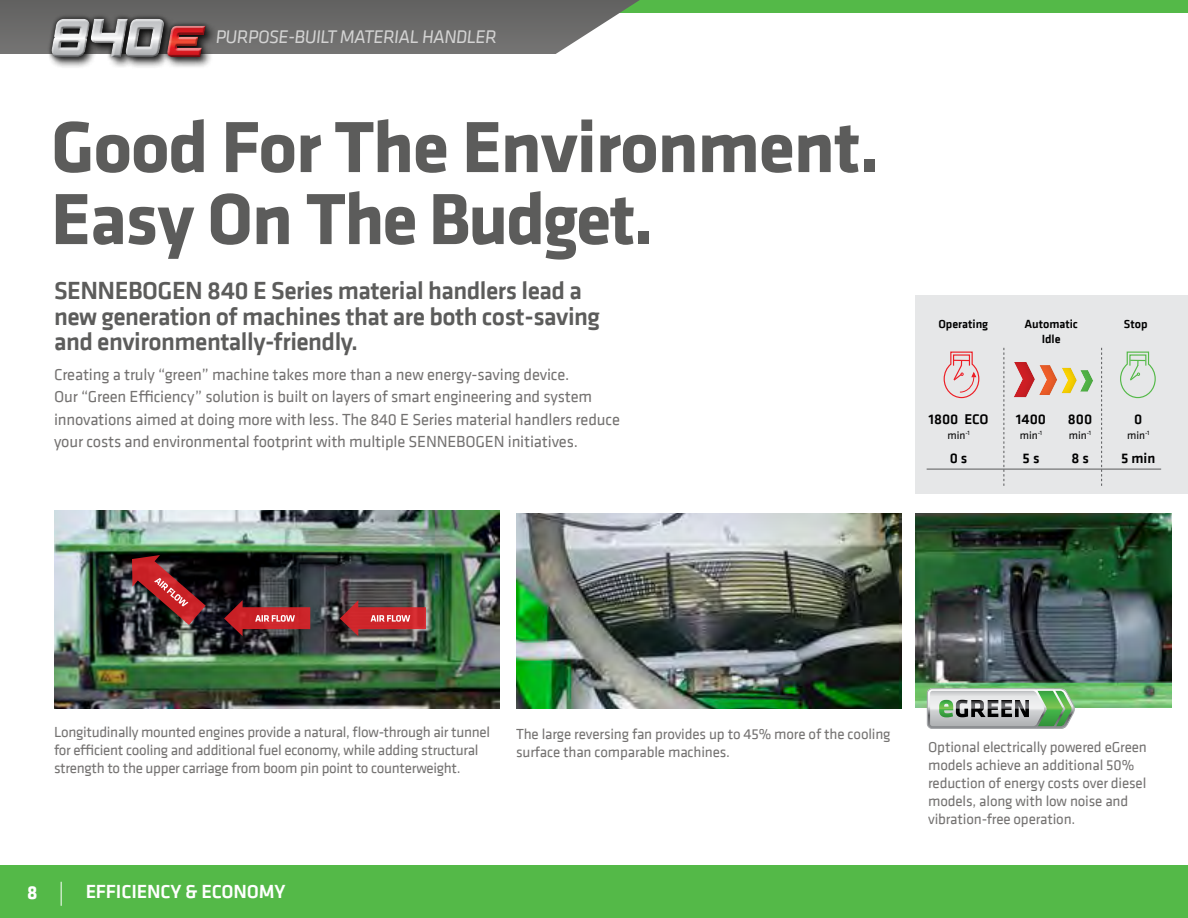
<style>
.page{position:relative;width:1188px;height:918px;background:#fff}
.page>*{position:absolute;margin:0;border:0;box-sizing:border-box;transform-origin:0 0}
.t1{font:700 75px/72px "Klavika";letter-spacing:-.02em;color:#5c5c5b}
.t2{font:500 25.5px/25.5px "Klavika";letter-spacing:-.02em;color:#5c5c5b}
.t3{font:500 19.5px "Klavika";letter-spacing:-.01em;color:#fff}
.t4{font:700 19.5px "Klavika";color:#fff}
.t5{font:italic 18.75px "Klavika";color:#fff}
.t6{font:16.5px/22.5px "Klavika";letter-spacing:-.01em;color:#747271}
.t7{font:15px/18px "Klavika";letter-spacing:-.01em;color:#747271}
.t8{font:500 14.55px "Klavika";color:#000}
.t9{font:500 12.15px/14.5px "Klavika";color:#000;text-align:center}
.t10{font:11.25px "Klavika";color:#000}
</style>
<div class="page">
<div style="left:0;top:865px;width:1188px;height:53px;background:#54b948"></div>
<svg style="left:61px;top:882px;width:1px;height:24px"></svg>
<div style="left:916px;top:295px;width:272px;height:199px;background:#e6e7e8"></div>
<svg style="left:1004px;top:348px;width:1px;height:138px"></svg>
<svg style="left:1101px;top:348px;width:1px;height:138px"></svg>
<hr style="left:927px;top:469px;width:234px;height:1px;background:#58595b">
<svg style="left:943px;top:351px;width:37px;height:48px"></svg>
<svg style="left:1120px;top:351px;width:36px;height:48px"></svg>
<svg style="left:1014px;top:362px;width:63px;height:35px"></svg>
<div style="left:1078px;top:369px;width:16px;height:23px;background:#000;opacity:.12"></div>
<img style="left:916px;top:513px;width:256px;height:195px">
<svg style="left:927px;top:688px;width:148px;height:41px;background:#a0b2a1"></svg>
<img style="left:54px;top:510px;width:445px;height:198px">
<svg style="left:340px;top:600px;width:86px;height:36px;background:#9a3d40"></svg>
<svg style="left:224px;top:600px;width:86px;height:36px;background:#8b3236"></svg>
<svg style="left:132px;top:555px;width:74px;height:70px;background:#66272b"></svg>
<img style="left:516px;top:513px;width:385px;height:195px">
<div style="left:499px;top:0;width:689px;height:13px;background:#54b948"></div>
<div style="left:48px;top:15px;width:53px;height:54px;background:#000;opacity:.8"></div>
<div style="left:47px;top:14px;width:48px;height:48px;background:#000;opacity:.65"></div>
<div style="left:49px;top:19px;width:41px;height:39px;background:#000;opacity:.7"></div>
<div style="left:87px;top:15px;width:52px;height:53px;background:#000;opacity:.8"></div>
<div style="left:86px;top:14px;width:47px;height:48px;background:#000;opacity:.65"></div>
<div style="left:88px;top:17px;width:41px;height:41px;background:#000;opacity:.7"></div>
<div style="left:122px;top:15px;width:53px;height:54px;background:#000;opacity:.8"></div>
<div style="left:121px;top:14px;width:48px;height:48px;background:#000;opacity:.65"></div>
<div style="left:123px;top:19px;width:42px;height:39px;background:#000;opacity:.7"></div>
<div style="left:164px;top:22px;width:53px;height:47px;background:#000;opacity:.8"></div>
<div style="left:162px;top:20px;width:48px;height:42px;background:#000;opacity:.65"></div>
<svg style="left:0;top:0;width:640px;height:57px;background:#7d7d7d"></svg>
<svg style="left:164px;top:24px;width:42px;height:1px"></svg>
<div style="left:164px;top:25px;width:42px;height:33px;background:#000;opacity:.7"></div>
<p class="t5" style="left:216px;top:25px;width:284px">PURPOSE-BUILT MATERIAL HANDLER</p>
<h1 class="t1" style="left:51px;top:108px;width:830px">Good For The Environment.<br>Easy On The Budget.</h1>
<h2 class="t2" style="left:54px;top:278px;width:548px">SENNEBOGEN 840 E Series material handlers lead a new generation of machines that are both cost-saving and environmentally-friendly.</h2>
<p class="t6" style="left:54px;top:362px;width:567px">Creating a truly “green” machine takes more than a new energy-saving device.<br>Our “Green Efficiency” solution is built on layers of smart engineering and system innovations aimed at doing more with less. The 840 E Series material handlers reduce your costs and environmental footprint with multiple SENNEBOGEN initiatives.</p>
<p class="t9" style="left:938px;top:317px;width:51px">Operating</p>
<p class="t9" style="left:1024px;top:317px;width:55px">Automatic<br>Idle</p>
<p class="t9" style="left:1124px;top:317px;width:25px">Stop</p>
<p class="t8" style="left:929px;top:412px;width:62px">1800 ECO</p>
<p class="t10" style="left:947px;top:428px;width:24px">min<sup>-1</sup></p>
<p class="t8" style="left:1016px;top:412px;width:32px">1400</p>
<p class="t10" style="left:1020px;top:428px;width:24px">min<sup>-1</sup></p>
<p class="t8" style="left:1068px;top:412px;width:26px">800</p>
<p class="t10" style="left:1069px;top:428px;width:24px">min<sup>-1</sup></p>
<p class="t8" style="left:1134px;top:412px;width:10px">0</p>
<p class="t10" style="left:1127px;top:428px;width:24px">min<sup>-1</sup></p>
<p class="t8" style="left:950px;top:450px;width:19px">0 s</p>
<p class="t8" style="left:1023px;top:450px;width:18px">5 s</p>
<p class="t8" style="left:1071px;top:450px;width:19px">8 s</p>
<p class="t8" style="left:1121px;top:450px;width:36px">5 min</p>
<p class="t7" style="left:54px;top:722px;width:438px">Longitudinally mounted engines provide a natural, flow-through air tunnel for efficient cooling and additional fuel economy, while adding structural strength to the upper carriage from boom pin point to counterweight.</p>
<p class="t7" style="left:516px;top:724px;width:376px">The large reversing fan provides up to 45% more of the cooling surface than comparable machines.</p>
<h3 class="t4" style="left:27px;top:879px;width:12px">8</h3>
<h3 class="t3" style="left:86px;top:881px;width:201px">EFFICIENCY &amp; ECONOMY</h3>
<p class="t7" style="left:928px;top:738px;width:220px">Optional electrically powered eGreen models achieve an additional 50% reduction of energy costs over diesel models, along with low noise and vibration-free operation.</p>
</div>
